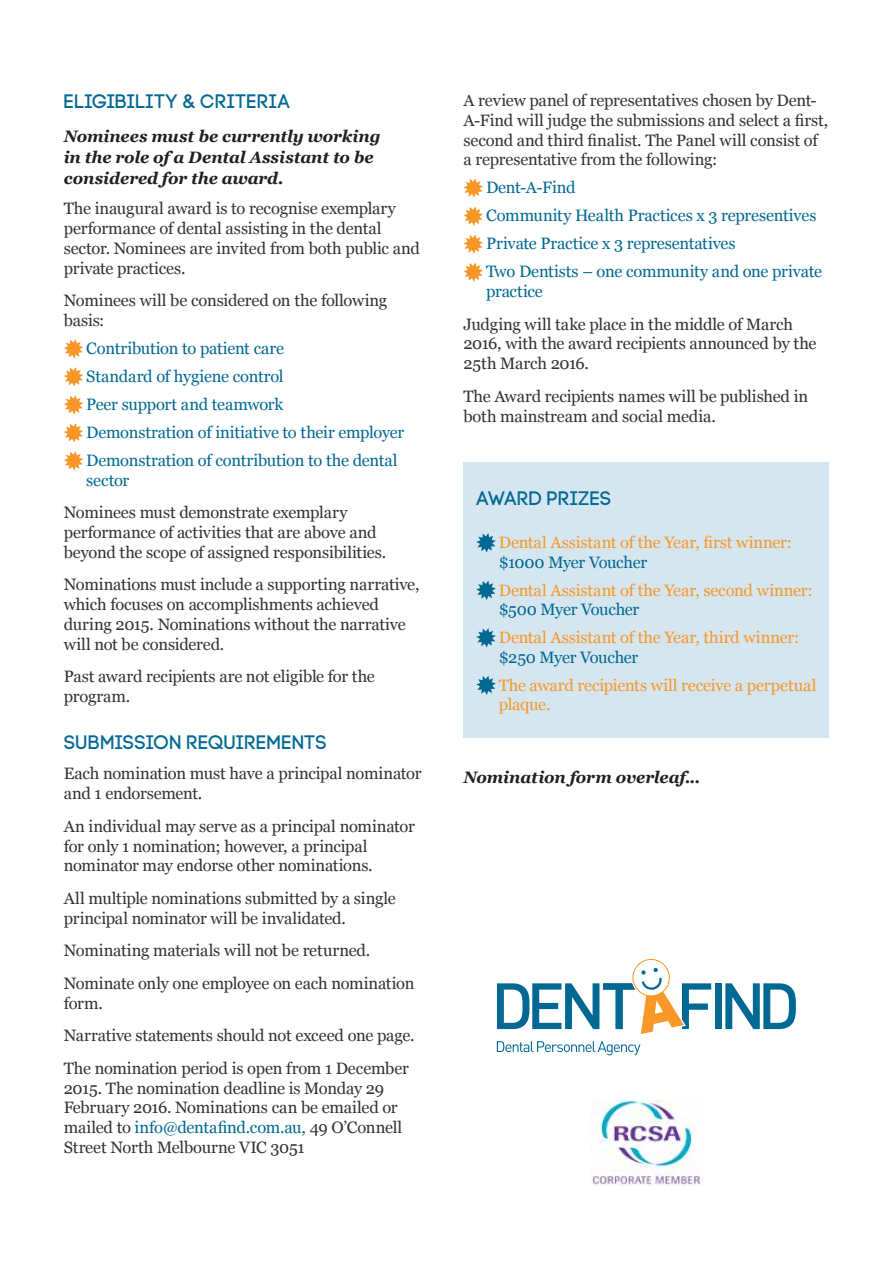
<style>
.page{position:relative;width:893px;height:1263px;background:#fff}
.page>*{position:absolute;margin:0;border:0;box-sizing:border-box;transform-origin:0 0}
.t1{font:19.5px "Code Pro";color:#006892}
.t2{font:16.5px/19.8px "Georgia";letter-spacing:-.01em;color:#323232}
.t3{font:16.5px/28px "Georgia";letter-spacing:-.015em;color:#006892}
.t4{font:16.5px/19.5px "Georgia";letter-spacing:-.005em;color:#f89728}
.t5{font:italic 700 16.5px/21px "Georgia";letter-spacing:-.01em;color:#231f20}
.s1{color:#fff}
.s2{color:#006892}
</style>
<div class="page">
<img style="left:591px;top:1099px;width:111px;height:87px">
<svg style="left:463px;top:178px;width:20px;height:20px"></svg>
<svg style="left:463px;top:206px;width:20px;height:20px"></svg>
<svg style="left:463px;top:234px;width:20px;height:20px"></svg>
<svg style="left:463px;top:262px;width:20px;height:20px"></svg>
<div style="left:463px;top:463px;width:366px;height:275px;background:#d6e6f0"></div>
<svg style="left:476px;top:533px;width:20px;height:19px"></svg>
<svg style="left:476px;top:580px;width:20px;height:20px"></svg>
<svg style="left:476px;top:628px;width:20px;height:19px"></svg>
<svg style="left:476px;top:675px;width:20px;height:20px"></svg>
<svg style="left:497px;top:1041px;width:143px;height:14px"></svg>
<div style="left:715px;top:983px;width:7px;height:46px;background:#006892"></div>
<svg style="left:725px;top:983px;width:71px;height:46px"></svg>
<svg style="left:497px;top:959px;width:214px;height:75px"></svg>
<svg style="left:64px;top:339px;width:19px;height:20px"></svg>
<svg style="left:64px;top:367px;width:19px;height:20px"></svg>
<svg style="left:64px;top:395px;width:19px;height:20px"></svg>
<svg style="left:64px;top:423px;width:19px;height:20px"></svg>
<svg style="left:64px;top:451px;width:19px;height:20px"></svg>
<p class="t1" style="left:64px;top:91px;width:325px">ELIGIBILITY &amp; CRITERIA <span class="s1">PROGRAM</span></p>
<p class="t5" style="left:64px;top:126px;width:318px">Nominees must be currently working in the role of a Dental Assistant to be considered for the award.</p>
<p class="t2" style="left:64px;top:199px;width:358px">The inaugural award is to recognise exemplary performance of dental assisting in the dental sector. Nominees are invited from both public and private practices.</p>
<p class="t2" style="left:64px;top:291px;width:325px">Nominees will be considered on the following basis:</p>
<p class="t3" style="left:86px;top:335px;width:319px">Contribution to patient care<br>Standard of hygiene control<br>Peer support and teamwork<br>Demonstration of initiative to their employer Demonstration of contribution to the dental</p>
<p class="t3" style="left:86px;top:466px;width:45px">sector</p>
<p class="t2" style="left:64px;top:503px;width:324px">Nominees must demonstrate exemplary performance of activities that are above and beyond the scope of assigned responsibilities.</p>
<p class="t2" style="left:64px;top:575px;width:357px">Nominations must include a supporting narrative, which focuses on accomplishments achieved during 2015. Nominations without the narrative will not be considered.</p>
<p class="t2" style="left:64px;top:667px;width:313px">Past award recipients are not eligible for the program.</p>
<p class="t1" style="left:64px;top:731px;width:265px">SUBMISSION REQUIREMENTS</p>
<p class="t2" style="left:64px;top:764px;width:359px">Each nomination must have a principal nominator and 1 endorsement.</p>
<p class="t2" style="left:64px;top:816px;width:353px">An individual may serve as a principal nominator for only 1 nomination; however, a principal nominator may endorse other nominations.</p>
<p class="t2" style="left:64px;top:889px;width:334px">All multiple nominations submitted by a single principal nominator will be invalidated.</p>
<p class="t2" style="left:64px;top:935px;width:352px;line-height:32.5px">Nominating materials will not be returned.<br>Nominate only one employee on each nomination</p>
<p class="t2" style="left:64px;top:987px;width:352px;line-height:32.5px">form.<br>Narrative statements should not exceed one page.<br>The nomination period is open from 1 December</p>
<p class="t2" style="left:64px;top:1078px;width:340px">2015. The nomination deadline is Monday 29<br>February 2016. Nominations can be emailed or mailed to <span class="s2">info@dentafind.com.au,</span> 49 O’Connell Street North Melbourne VIC 3051</p>
<p class="t2" style="left:463px;top:91px;width:366px">A review panel of representatives chosen by Dent-A-Find will judge the submissions and select a first, second and third finalist. The Panel will consist of a representative from the following:</p>
<p class="t3" style="left:486px;top:174px;width:338px">Dent-A-Find<br>Community Health Practices x 3 representives Private Practice x 3 representatives<br>Two Dentists – one community and one private</p>
<p class="t3" style="left:486px;top:278px;width:58px">practice</p>
<p class="t2" style="left:463px;top:314px;width:354px">Judging will take place in the middle of March<br>2016, with the award recipients announced by the<br>25th March 2016.</p>
<p class="t2" style="left:463px;top:386px;width:346px">The Award recipients names will be published in both mainstream and social media.</p>
<p class="t1" style="left:476px;top:488px;width:137px">AWARD PRIZES</p>
<p class="t4" style="left:499px;top:533px;width:295px">Dental Assistant of the Year, first winner:</p>
<p class="t3" style="left:499px;top:548px;width:150px">$1000 Myer Voucher</p>
<p class="t4" style="left:499px;top:580px;width:315px">Dental Assistant of the Year, second winner:</p>
<p class="t3" style="left:499px;top:596px;width:142px">$500 Myer Voucher</p>
<p class="t4" style="left:499px;top:628px;width:302px">Dental Assistant of the Year, third winner:</p>
<p class="t3" style="left:499px;top:643px;width:141px">$250 Myer Voucher</p>
<p class="t4" style="left:499px;top:675px;width:319px">The award recipients will receive a perpetual plaque.</p>
<p class="t5" style="left:463px;top:767px;width:238px">Nomination form overleaf...</p>
</div>
